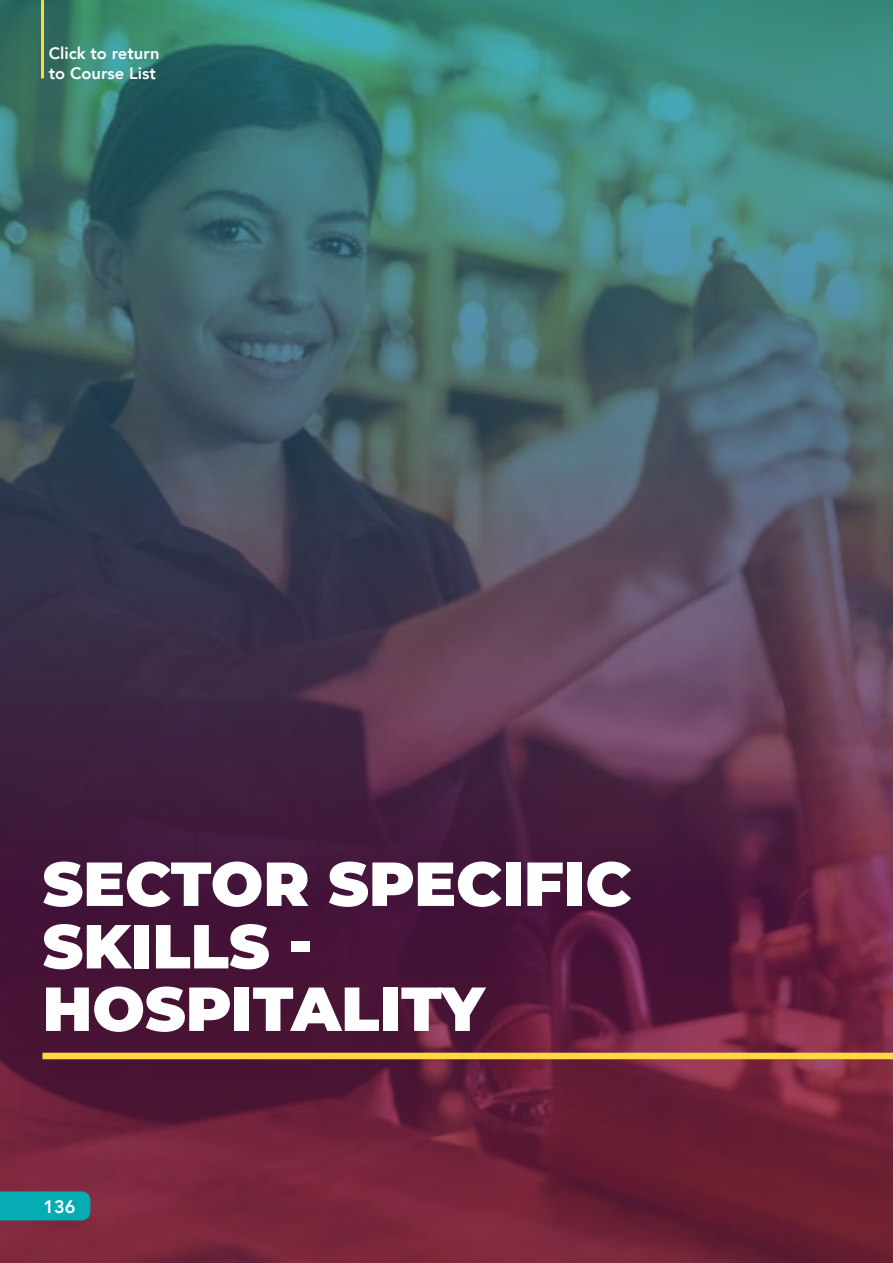
<style>
.page{position:relative;width:893px;height:1263px;background:#fff}
.page>*{position:absolute;margin:0;border:0;box-sizing:border-box;transform-origin:0 0}
.t1{font:900 61.95px/62.6px "Montserrat";color:#fff}
.t2{font:800 18px "Avenir";color:#fff}
.t3{font:800 16.5px/19.5px "Avenir";color:#fff}
</style>
<div class="page">
<img style="left:0;top:0;width:893px;height:1263px">
<div style="left:43px;top:1053px;width:850px;height:6px;background:#ffd744"></div>
<hr style="left:41px;top:0;width:3px;height:79px;background:#ffd744">
<div style="left:0;top:1191px;width:90px;height:29px;background:#05acb3"></div>
<p class="t3" style="left:49px;top:44px;width:112px">Click to return to Course List</p>
<p class="t1" style="left:43px;top:849px;width:591px">SECTOR SPECIFIC<br>SKILLS -<br>HOSPITALITY</p>
<p class="t2" style="left:44px;top:1192px;width:33px">136</p>
</div>
